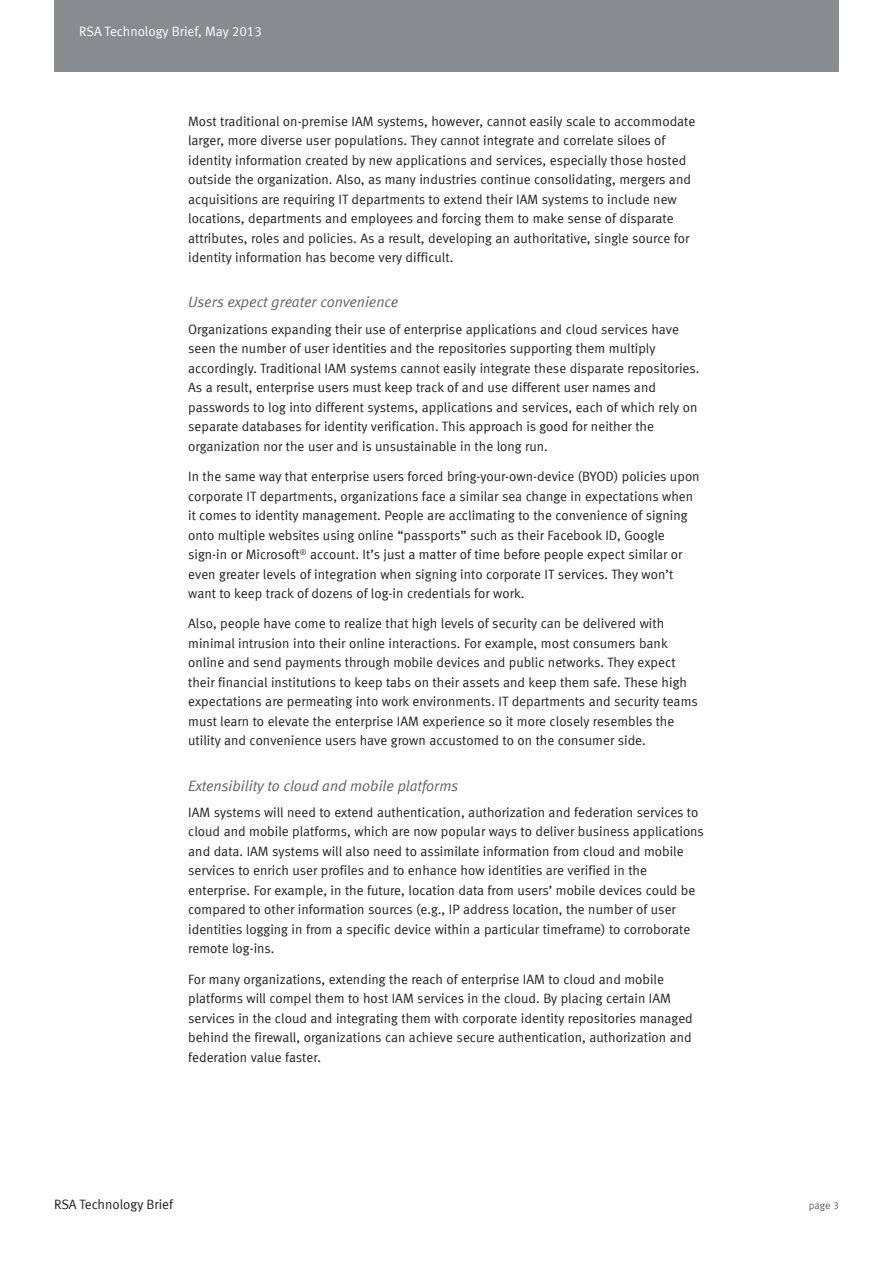
<style>
.page{position:relative;width:893px;height:1263px;background:#fff}
.page>*{position:absolute;margin:0;border:0;box-sizing:border-box;transform-origin:0 0}
.Subhead_2{font:italic 15px "Meta Normal LF";color:#636366}
.Body_Copy{font:13.5px/19.5px "Meta Normal LF";letter-spacing:.005em;color:#231f20}
.t1{font:13.5px "Meta Normal LF";color:#fff}
.page_numbers{font:10.5px "Meta Normal LF";color:#636366}
</style>
<div class="page">
<div style="left:54px;top:0;width:785px;height:72px;background:#888c8f"></div>
<p class="t1" style="left:79px;top:23px;width:184px">RSA Technology Brief, May 2013</p>
<p class="Body_Copy" style="left:188px;top:111px;width:509px">Most traditional on-premise IAM systems, however, cannot easily scale to accommodate larger, more diverse user populations. They cannot integrate and correlate siloes of identity information created by new applications and services, especially those hosted outside the organization. Also, as many industries continue consolidating, mergers and acquisitions are requiring IT departments to extend their IAM systems to include new locations, departments and employees and forcing them to make sense of disparate attributes, roles and policies. As a result, developing an authoritative, single source for identity information has become very difficult.</p>
<p class="Subhead_2" style="left:188px;top:294px;width:212px">Users expect greater convenience</p>
<p class="Body_Copy" style="left:188px;top:319px;width:513px">Organizations expanding their use of enterprise applications and cloud services have seen the number of user identities and the repositories supporting them multiply accordingly. Traditional IAM systems cannot easily integrate these disparate repositories.<br>As a result, enterprise users must keep track of and use different user names and passwords to log into different systems, applications and services, each of which rely on separate databases for identity verification. This approach is good for neither the organization nor the user and is unsustainable in the long run.</p>
<p class="Body_Copy" style="left:188px;top:466px;width:513px">In the same way that enterprise users forced bring-your-own-device (BYOD) policies upon corporate IT departments, organizations face a similar sea change in expectations when it comes to identity management. People are acclimating to the convenience of signing onto multiple websites using online “passports” such as their Facebook ID, Google sign-in or Microsoft<sup>®</sup> account. It’s just a matter of time before people expect similar or even greater levels of integration when signing into corporate IT services. They won’t want to keep track of dozens of log-in credentials for work.</p>
<p class="Body_Copy" style="left:188px;top:614px;width:511px">Also, people have come to realize that high levels of security can be delivered with minimal intrusion into their online interactions. For example, most consumers bank online and send payments through mobile devices and public networks. They expect their financial institutions to keep tabs on their assets and keep them safe. These high expectations are permeating into work environments. IT departments and security teams must learn to elevate the enterprise IAM experience so it more closely resembles the utility and convenience users have grown accustomed to on the consumer side.</p>
<p class="Subhead_2" style="left:188px;top:777px;width:272px">Extensibility to cloud and mobile platforms</p>
<p class="Body_Copy" style="left:188px;top:802px;width:517px">IAM systems will need to extend authentication, authorization and federation services to cloud and mobile platforms, which are now popular ways to deliver business applications and data. IAM systems will also need to assimilate information from cloud and mobile services to enrich user profiles and to enhance how identities are verified in the enterprise. For example, in the future, location data from users’ mobile devices could be compared to other information sources (e.g., IP address location, the number of user identities logging in from a specific device within a particular timeframe) to corroborate remote log-ins.</p>
<p class="Body_Copy" style="left:188px;top:969px;width:506px">For many organizations, extending the reach of enterprise IAM to cloud and mobile platforms will compel them to host IAM services in the cloud. By placing certain IAM services in the cloud and integrating them with corporate identity repositories managed behind the firewall, organizations can achieve secure authentication, authorization and federation value faster.</p>
<p class="Body_Copy" style="left:54px;top:1194px;width:121px">RSA Technology Brief</p>
<p class="page_numbers" style="left:809px;top:1199px;width:32px">page 3</p>
</div>
